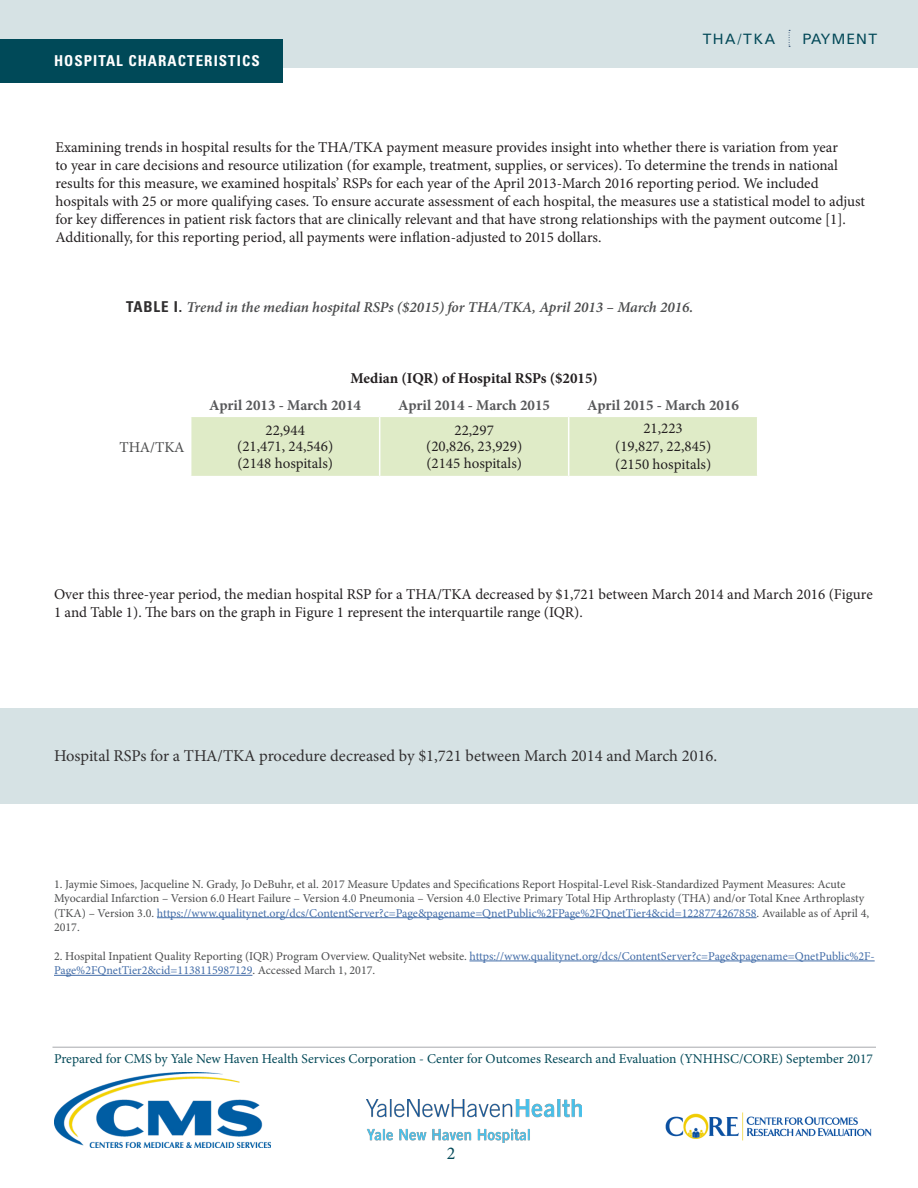
<style>
.page{position:relative;width:918px;height:1188px;background:#fff}
.page>*{position:absolute;margin:0;border:0;box-sizing:border-box;transform-origin:0 0}
.t1{font:18px "Minion Pro";color:#034958}
.t2{font:16.5px "Minion Pro";color:#312f30}
.t3{font:15px/18px "Minion Pro";color:#231f20}
.t4{font:italic 600 15px "Minion Pro";letter-spacing:-.005em;color:#4b4c4d}
.t5{font:700 15px "Minion Pro";color:#57585a}
.t6{font:700 15px "Minion Pro";letter-spacing:-.005em;color:#231f20}
.t7{font:700 condensed 15px "Univers";letter-spacing:.07em;color:#fff}
.t8{font:15px "Univers";letter-spacing:.07em;color:#034958}
.t9{font:15px "Minion Pro";letter-spacing:-.005em;color:#4b4c4d}
.t10{font:13.5px "Minion Pro";color:#034958}
.t11{font:12px/14.4px "Minion Pro";color:#4b4c4d}
.t12{font:12px/14.4px "Minion Pro";color:#436da8}
.s1{font-family:"Univers";font-weight:700;font-style:normal;font-stretch:condensed;color:#312f30}
.s2{color:#436da8}
.s3{color:#4b4c4d}
</style>
<div class="page">
<div style="left:0;top:0;width:918px;height:68px;background:#d6e2e4"></div>
<hr style="left:157px;top:917px;width:600px;height:1px;background:#436da8">
<hr style="left:470px;top:961px;width:405px;height:1px;background:#436da8">
<hr style="left:54px;top:975px;width:198px;height:1px;background:#436da8">
<svg style="left:789px;top:30px;width:1px;height:17px"></svg>
<div style="left:0;top:39px;width:283px;height:43px;background:#004958"></div>
<div style="left:0;top:708px;width:918px;height:96px;background:#d6e2e4"></div>
<img style="left:54px;top:1073px;width:216px;height:75px">
<img style="left:665px;top:1112px;width:207px;height:29px">
<img style="left:366px;top:1099px;width:216px;height:43px">
<hr style="left:52px;top:1047px;width:824px;height:1px;background:#a8a9ad">
<div style="left:191px;top:417px;width:566px;height:59px;background:#dfebc7"></div>
<hr style="left:379px;top:417px;width:1px;height:59px;background:#fff">
<hr style="left:568px;top:417px;width:1px;height:59px;background:#fff">
<p class="t7" style="left:54px;top:51px;width:207px">HOSPITAL CHARACTERISTICS</p>
<p class="t8" style="left:702px;top:29px;width:75px">THA/TKA</p>
<p class="t8" style="left:803px;top:29px;width:76px">PAYMENT</p>
<p class="t3" style="left:56px;top:138px;width:811px">Examining trends in hospital results for the THA/TKA payment measure provides insight into whether there is variation from year<br>to year in care decisions and resource utilization (for example, treatment, supplies, or services). To determine the trends in national results for this measure, we examined hospitals’ RSPs for each year of the April 2013-March 2016 reporting period. We included hospitals with 25 or more qualifying cases. To ensure accurate assessment of each hospital, the measures use a statistical model to adjust for key differences in patient risk factors that are clinically relevant and that have strong relationships with the payment outcome [1].<br>Additionally, for this reporting period, all payments were inflation-adjusted to 2015 dollars.</p>
<p class="t4" style="left:126px;top:297px;width:569px"><span class="s1">TABLE I.</span> Trend in the median hospital RSPs ($2015) for THA/TKA, April 2013 – March 2016.</p>
<p class="t9" style="left:120px;top:437px;width:67px">THA/TKA</p>
<p class="t6" style="left:350px;top:368px;width:249px">Median (IQR) of Hospital RSPs ($2015)</p>
<p class="t5" style="left:209px;top:395px;width:153px">April 2013 - March 2014</p>
<p class="t5" style="left:398px;top:395px;width:153px">April 2014 - March 2015</p>
<p class="t5" style="left:587px;top:395px;width:153px">April 2015 - March 2016</p>
<p class="t3" style="left:265px;top:421px;width:41px">22,944</p>
<p class="t3" style="left:237px;top:437px;width:98px">(21,471, 24,546)</p>
<p class="t3" style="left:237px;top:454px;width:97px">(2148 hospitals)</p>
<p class="t3" style="left:454px;top:421px;width:41px">22,297</p>
<p class="t3" style="left:426px;top:437px;width:98px">(20,826, 23,929)</p>
<p class="t3" style="left:426px;top:454px;width:97px">(2145 hospitals)</p>
<p class="t3" style="left:643px;top:419px;width:41px">21,223</p>
<p class="t3" style="left:615px;top:437px;width:98px">(19,827, 22,845)</p>
<p class="t3" style="left:615px;top:455px;width:98px">(2150 hospitals)</p>
<p class="t3" style="left:54px;top:585px;width:820px">Over this three-year period, the median hospital RSP for a THA/TKA decreased by $1,721 between March 2014 and March 2016 (Figure<br>1 and Table 1). The bars on the graph in Figure 1 represent the interquartile range (IQR).</p>
<p class="t2" style="left:54px;top:745px;width:665px">Hospital RSPs for a THA/TKA procedure decreased by $1,721 between March 2014 and March 2016.</p>
<p class="t11" style="left:54px;top:877px;width:817px">1. Jaymie Simoes, Jacqueline N. Grady, Jo DeBuhr, et al. 2017 Measure Updates and Specifications Report Hospital-Level Risk-Standardized Payment Measures: Acute Myocardial Infarction – Version 6.0 Heart Failure – Version 4.0 Pneumonia – Version 4.0 Elective Primary Total Hip Arthroplasty (THA) and/or Total Knee Arthroplasty (TKA) – Version 3.0. <span class="s2">https://www.qualitynet.org/dcs/ContentServer?c=Page&amp;pagename=QnetPublic%2FPage%2FQnetTier4&amp;cid=1228774267858</span>. Available as of April 4, 2017.</p>
<p class="t12" style="left:54px;top:949px;width:822px"><span class="s3">2. Hospital Inpatient Quality Reporting (IQR) Program Overview. QualityNet website.</span> https://www.qualitynet.org/dcs/ContentServer?c=Page&amp;pagename=QnetPublic%2F-<br>Page%2FQnetTier2&amp;cid=1138115987129<span class="s3">. Accessed March 1, 2017.</span></p>
<p class="t10" style="left:54px;top:1049px;width:820px">Prepared for CMS by Yale New Haven Health Services Corporation - Center for Outcomes Research and Evaluation (YNHHSC/CORE) September 2017</p>
<p class="t1" style="left:447px;top:1141px;width:10px">2</p>
</div>
